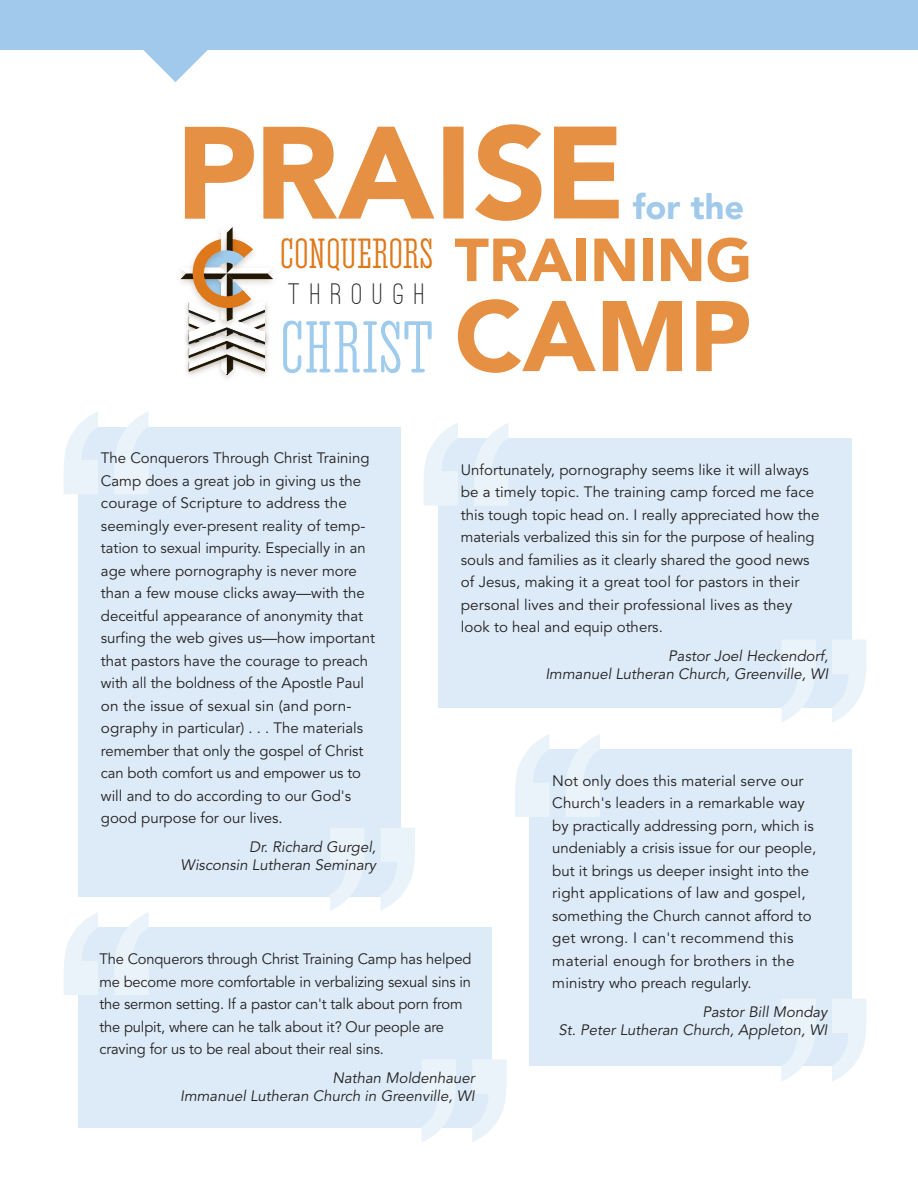
<style>
.page{position:relative;width:918px;height:1188px;background:#fff}
.page>*{position:absolute;margin:0;border:0;box-sizing:border-box;transform-origin:0 0}
.t1{font:266.85px "Geneva";color:#eaf3fa}
.t2{font:900 129.75px "Avenir";color:#e69044}
.t3{font:900 99px "Avenir";color:#e69044}
.t4{font:68.25px "Corki Rounded";color:#9fcbec}
.t5{font:900 60px "Avenir";color:#e69044}
.t6{font:39.3px "Corki";letter-spacing:-.01em;color:#de791b}
.t7{font:900 34.35px "Avenir";color:#a0c9eb}
.t8{font:500 30.6px "Ostrich Sans";letter-spacing:.33em;color:#231f20}
.t9{font:15px/22.5px "Avenir";color:#231f20}
.t10{font:italic 15px/18px "Avenir";color:#231f20;text-align:right}
</style>
<div class="page">
<div style="left:78px;top:427px;width:322px;height:470px;background:#dcebf7"></div>
<div style="left:0;top:0;width:918px;height:50px;background:#a0c9eb"></div>
<svg style="left:143px;top:50px;width:65px;height:32px"></svg>
<img style="left:190px;top:375px;width:74px;height:3px">
<svg style="left:180px;top:227px;width:93px;height:148px"></svg>
<div style="left:438px;top:438px;width:413px;height:269px;background:#dcebf7"></div>
<div style="left:530px;top:749px;width:322px;height:317px;background:#dcebf7"></div>
<div style="left:78px;top:927px;width:414px;height:201px;background:#dcebf7"></div>
<h2 class="t2" style="left:176px;top:62px;width:452px">PRAISE</h2>
<h3 class="t6" style="left:280px;top:232px;width:155px">CONQUERORS</h3>
<h3 class="t8" style="left:288px;top:276px;width:138px">THROUGH</h3>
<h3 class="t4" style="left:280px;top:310px;width:155px">CHRIST</h3>
<h3 class="t7" style="left:633px;top:177px;width:113px">for the</h3>
<h3 class="t5" style="left:455px;top:209px;width:299px">TRAINING</h3>
<h3 class="t3" style="left:455px;top:252px;width:299px">CAMP</h3>
<h1 class="t1" style="left:40px;top:373px;width:133px">“</h1>
<h1 class="t1" style="left:400px;top:385px;width:133px">“</h1>
<p class="t9" style="left:101px;top:447px;width:276px">The Conquerors Through Christ Training Camp does a great job in giving us the courage of Scripture to address the seemingly ever-present reality of temp&shy;tation to sexual impurity. Especially in an age where pornography is never more than a few mouse clicks away—with the deceitful appearance of anonymity that surfing the web gives us—how important that pastors have the courage to preach with all the boldness of the Apostle Paul on the issue of sexual sin (and porn&shy;ography in particular) . . . The materials remember that only the gospel of Christ can both comfort us and empower us to will and to do according to our God's good purpose for our lives.</p>
<p class="t10" style="left:181px;top:838px;width:197px">Dr. Richard Gurgel,<br>Wisconsin Lutheran Seminary</p>
<p class="t9" style="left:461px;top:458px;width:360px">Unfortunately, pornography seems like it will always be a timely topic. The training camp forced me face this tough topic head on. I really appreciated how the materials verbalized this sin for the purpose of healing souls and families as it clearly shared the good news of Jesus, making it a great tool for pastors in their personal lives and their professional lives as they look to heal and equip others.</p>
<p class="t10" style="left:545px;top:647px;width:284px">Pastor Joel Heckendorf,<br>Immanuel Lutheran Church, Greenville, WI</p>
<h1 class="t1" style="left:758px;top:602px;width:133px">”</h1>
<h1 class="t1" style="left:492px;top:696px;width:133px">“</h1>
<p class="t9" style="left:552px;top:770px;width:266px">Not only does this material serve our Church's leaders in a remarkable way by practically addressing porn, which is undeniably a crisis issue for our people, but it brings us deeper insight into the right applications of law and gospel, something the Church cannot afford to get wrong. I can't recommend this material enough for brothers in the ministry who preach regularly.</p>
<p class="t10" style="left:559px;top:1003px;width:270px">Pastor Bill Monday<br>St. Peter Lutheran Church, Appleton, WI</p>
<h1 class="t1" style="left:307px;top:790px;width:133px">”</h1>
<h1 class="t1" style="left:40px;top:874px;width:133px">“</h1>
<p class="t9" style="left:99px;top:948px;width:373px">The Conquerors through Christ Training Camp has helped me become more comfortable in verbalizing sexual sins in the sermon setting. If a pastor can't talk about porn from the pulpit, where can he talk about it? Our people are craving for us to be real about their real sins.</p>
<p class="t10" style="left:180px;top:1069px;width:296px">Nathan Moldenhauer<br>Immanuel Lutheran Church in Greenville, WI</p>
<h1 class="t1" style="left:758px;top:961px;width:133px">”</h1>
<h1 class="t1" style="left:398px;top:1022px;width:133px">”</h1>
</div>
